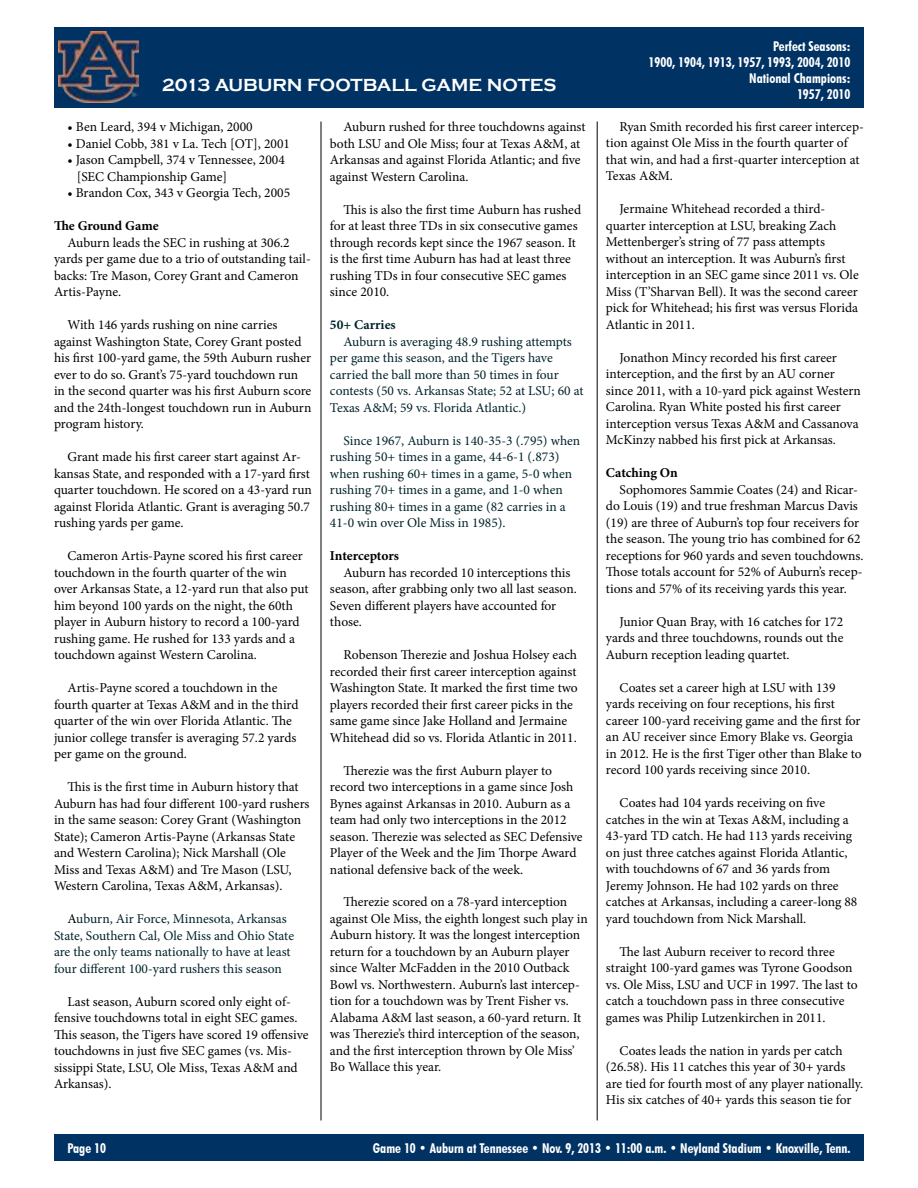
<style>
.page{position:relative;width:918px;height:1188px;background:#fff}
.page>*{position:absolute;margin:0;border:0;box-sizing:border-box;transform-origin:0 0}
.t1{font:700 18px "Copperplate Gothic";color:#fff}
.t2{font:13.5px/16.5px "Minion Pro";letter-spacing:-.005em;color:#000}
.t3{font:13.5px/16.5px "Minion Pro";color:#00232a}
.t4{font:700 condensed 13.5px/16.2px "Futura BT";color:#fff;text-align:right}
.t5{font:700 13.5px "Minion Pro";letter-spacing:-.005em;color:#000}
.t6{font:700 13.5px "Minion Pro";color:#00232a}
.s1{color:#000}
</style>
<div class="page">
<div style="left:54px;top:1134px;width:810px;height:27px;background:#003263"></div>
<div style="left:54px;top:27px;width:810px;height:81px;background:#003263"></div>
<img style="left:58px;top:32px;width:80px;height:70px">
<hr style="left:321px;top:122px;width:1px;height:998px;background:#000">
<hr style="left:597px;top:122px;width:1px;height:998px;background:#000">
<h1 class="t1" style="left:162px;top:75px;width:396px">2013 AUBURN FOOTBALL GAME NOTES</h1>
<p class="t2" style="left:68px;top:119px;width:187px">• Ben Leard, 394 v Michigan, 2000</p>
<p class="t2" style="left:68px;top:135px;width:224px">• Daniel Cobb, 381 v La. Tech [OT], 2001</p>
<p class="t2" style="left:77px;top:152px;width:210px;text-indent:-9px">• Jason Campbell, 374 v Tennessee, 2004 [SEC Championship Game]</p>
<p class="t2" style="left:68px;top:185px;width:224px">• Brandon Cox, 343 v Georgia Tech, 2005</p>
<p class="t5" style="left:54px;top:216px;width:106px">The Ground Game</p>
<p class="t2" style="left:54px;top:234px;width:258px;text-indent:14px">Auburn leads the SEC in rushing at 306.2 yards per game due to a trio of outstanding tail&shy;backs: Tre Mason, Corey Grant and Cameron Artis-Payne.</p>
<p class="t2" style="left:54px;top:317px;width:259px;text-indent:14px">With 146 yards rushing on nine carries against Washington State, Corey Grant posted his first 100-yard game, the 59th Auburn rusher ever to do so. Grant’s 75-yard touchdown run in the second quarter was his first Auburn score and the 24th-longest touchdown run in Auburn program history.</p>
<p class="t2" style="left:54px;top:449px;width:259px;text-indent:14px">Grant made his first career start against Ar&shy;kansas State, and responded with a 17-yard first quarter touchdown. He scored on a 43-yard run against Florida Atlantic. Grant is averaging 50.7 rushing yards per game.</p>
<p class="t2" style="left:54px;top:548px;width:256px;text-indent:14px">Cameron Artis-Payne scored his first career touchdown in the fourth quarter of the win over Arkansas State, a 12-yard run that also put him beyond 100 yards on the night, the 60th player in Auburn history to record a 100-yard rushing game. He rushed for 133 yards and a touchdown against Western Carolina.</p>
<p class="t2" style="left:54px;top:680px;width:246px;text-indent:14px">Artis-Payne scored a touchdown in the fourth quarter at Texas A&amp;M and in the third quarter of the win over Florida Atlantic. The junior college transfer is averaging 57.2 yards per game on the ground.</p>
<p class="t2" style="left:54px;top:779px;width:257px;text-indent:14px">This is the first time in Auburn history that Auburn has had four different 100‐yard rushers in the same season: Corey Grant (Washington State); Cameron Artis‐Payne (Arkansas State and Western Carolina); Nick Marshall (Ole Miss and Texas A&amp;M) and Tre Mason (LSU, Western Carolina, Texas A&amp;M, Arkansas).</p>
<p class="t3" style="left:54px;top:911px;width:242px;text-indent:14px"><span class="s1">A</span>uburn, Air Force, Minnesota, Arkansas State, Southern Cal, Ole Miss and Ohio State are the only teams nationally to have at least four different 100-yard rushers this season</p>
<p class="t2" style="left:54px;top:993px;width:256px;text-indent:14px">Last season, Auburn scored only eight of&shy;fensive touchdowns total in eight SEC games.<br>This season, the Tigers have scored 19 offensive touchdowns in just five SEC games (vs. Mis&shy;sissippi State, LSU, Ole Miss, Texas A&amp;M and Arkansas).</p>
<p class="t2" style="left:330px;top:119px;width:257px;text-indent:14px">Auburn rushed for three touchdowns against both LSU and Ole Miss; four at Texas A&amp;M, at Arkansas and against Florida Atlantic; and five against Western Carolina.</p>
<p class="t2" style="left:330px;top:201px;width:253px;text-indent:14px">This is also the first time Auburn has rushed for at least three TDs in six consecutive games through records kept since the 1967 season. It is the first time Auburn has had at least three rushing TDs in four consecutive SEC games since 2010.</p>
<p class="t6" style="left:330px;top:315px;width:67px">50+ Carries</p>
<p class="t3" style="left:330px;top:333px;width:255px;text-indent:14px">Auburn is averaging 48.9 rushing attempts per game this season, and the Tigers have carried the ball more than 50 times in four contests (50 vs. Arkansas State; 52 at LSU; 60 at Texas A&amp;M; 59 vs. Florida Atlantic.)</p>
<p class="t3" style="left:330px;top:432px;width:252px;text-indent:14px">Since 1967, Auburn is 140-35-3 (.795) when rushing 50+ times in a game, 44-6-1 (.873) when rushing 60+ times in a game, 5-0 when rushing 70+ times in a game, and 1-0 when rushing 80+ times in a game (82 carries in a 41-0 win over Ole Miss in 1985).</p>
<p class="t5" style="left:330px;top:546px;width:70px">Interceptors</p>
<p class="t2" style="left:330px;top:564px;width:248px;text-indent:14px">Auburn has recorded 10 interceptions this season, after grabbing only two all last season.<br>Seven different players have accounted for those.</p>
<p class="t2" style="left:330px;top:647px;width:249px;text-indent:14px">Robenson Therezie and Joshua Holsey each recorded their first career interception against Washington State. It marked the first time two players recorded their first career picks in the same game since Jake Holland and Jermaine Whitehead did so vs. Florida Atlantic in 2011.</p>
<p class="t2" style="left:330px;top:762px;width:254px;text-indent:14px">Therezie was the first Auburn player to record two interceptions in a game since Josh Bynes against Arkansas in 2010. Auburn as a team had only two interceptions in the 2012 season. Therezie was selected as SEC Defensive Player of the Week and the Jim Thorpe Award national defensive back of the week.</p>
<p class="t2" style="left:330px;top:894px;width:259px;text-indent:14px">Therezie scored on a 78-yard interception against Ole Miss, the eighth longest such play in Auburn history. It was the longest interception return for a touchdown by an Auburn player since Walter McFadden in the 2010 Outback Bowl vs. Northwestern. Auburn’s last intercep&shy;tion for a touchdown was by Trent Fisher vs.<br>Alabama A&amp;M last season, a 60-yard return. It was Therezie’s third interception of the season, and the first interception thrown by Ole Miss’ Bo Wallace this year.</p>
<p class="t4" style="left:649px;top:38px;width:203px">Perfect Seasons:<br>1900, 1904, 1913, 1957, 1993, 2004, 2010<br>National Champions:<br>1957, 2010</p>
<p class="t2" style="left:606px;top:118px;width:259px;text-indent:14px">Ryan Smith recorded his first career intercep&shy;tion against Ole Miss in the fourth quarter of that win, and had a first-quarter interception at Texas A&amp;M.</p>
<p class="t2" style="left:606px;top:201px;width:254px;text-indent:14px">Jermaine Whitehead recorded a third&shy;quarter interception at LSU, breaking Zach Mettenberger’s string of 77 pass attempts without an interception. It was Auburn’s first interception in an SEC game since 2011 vs. Ole Miss (T’Sharvan Bell). It was the second career pick for Whitehead; his first was versus Florida Atlantic in 2011.</p>
<p class="t2" style="left:606px;top:349px;width:257px;text-indent:14px">Jonathon Mincy recorded his first career interception, and the first by an AU corner since 2011, with a 10-yard pick against Western Carolina. Ryan White posted his first career interception versus Texas A&amp;M and Cassanova McKinzy nabbed his first pick at Arkansas.</p>
<p class="t5" style="left:606px;top:464px;width:73px">Catching On</p>
<p class="t2" style="left:606px;top:481px;width:259px;text-indent:14px">Sophomores Sammie Coates (24) and Ricar&shy;do Louis (19) and true freshman Marcus Davis (19) are three of Auburn’s top four receivers for the season. The young trio has combined for 62 receptions for 960 yards and seven touchdowns.<br>Those totals account for 52% of Auburn’s recep&shy;tions and 57% of its receiving yards this year.</p>
<p class="t2" style="left:606px;top:613px;width:239px;text-align:justify;text-indent:14px">Junior Quan Bray, with 16 catches for 172 yards and three touchdowns, rounds out the Auburn reception leading quartet.</p>
<p class="t2" style="left:606px;top:679px;width:257px;text-indent:14px">Coates set a career high at LSU with 139 yards receiving on four receptions, his first career 100-yard receiving game and the first for an AU receiver since Emory Blake vs. Georgia in 2012. He is the first Tiger other than Blake to record 100 yards receiving since 2010.</p>
<p class="t2" style="left:606px;top:795px;width:253px;text-indent:14px">Coates had 104 yards receiving on five catches in the win at Texas A&amp;M, including a 43-yard TD catch. He had 113 yards receiving on just three catches against Florida Atlantic, with touchdowns of 67 and 36 yards from Jeremy Johnson. He had 102 yards on three catches at Arkansas, including a career-long 88 yard touchdown from Nick Marshall.</p>
<p class="t2" style="left:606px;top:943px;width:253px;text-indent:14px">The last Auburn receiver to record three straight 100-yard games was Tyrone Goodson vs. Ole Miss, LSU and UCF in 1997. The last to catch a touchdown pass in three consecutive games was Philip Lutzenkirchen in 2011.</p>
<p class="t2" style="left:606px;top:1042px;width:259px;text-indent:14px">Coates leads the nation in yards per catch (26.58). His 11 catches this year of 30+ yards are tied for fourth most of any player nationally.<br>His six catches of 40+ yards this season tie for</p>
<p class="t4" style="left:68px;top:1140px;width:40px">Page 10</p>
<p class="t4" style="left:373px;top:1140px;width:479px">Game 10 • Auburn at Tennessee • Nov. 9, 2013 • 11:00 a.m. • Neyland Stadium • Knoxville, Tenn.</p>
<p class="t4" style="left:812px;top:1140px;width:40px">Pag 10</p>
</div>
